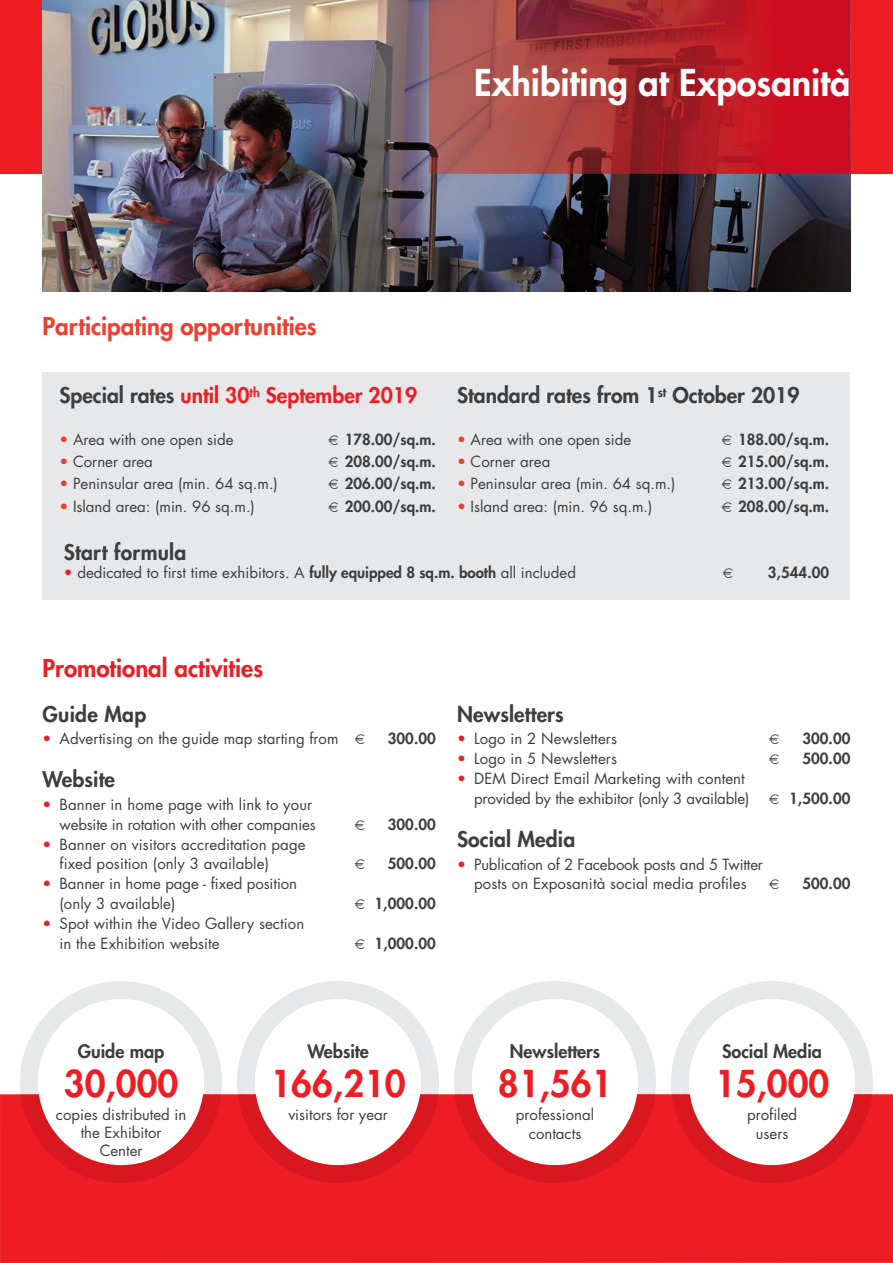
<style>
.page{position:relative;width:893px;height:1263px;background:#fff}
.page>*{position:absolute;margin:0;border:0;box-sizing:border-box;transform-origin:0 0}
.t1{font:800 36px "Futura";color:#ee1d23}
.t2{font:800 36px "Futura";color:#fff}
.t3{font:800 24px "Futura";color:#ef3e2e}
.t4{font:800 24px "Futura";color:#ee1d23}
.t5{font:800 21px "Futura";letter-spacing:.005em;color:#3e3e3f}
.t6{font:800 21px "Futura";color:#ee1d23}
.t7{font:800 18px "Futura";color:#3e3e3f}
.t8{font:15px/20px "Futura";color:#3e3e3f;text-align:center}
.t9{font:800 15px "Futura";color:#3e3e3f}
.s1{color:#3e3e3f}
.s2{color:#ef3e2e}
.s3{color:#ee1d23}
.s4{font-weight:800}
</style>
<div class="page">
<div style="left:0;top:0;width:893px;height:174px;background:#ee1d23"></div>
<img style="left:43px;top:0;width:807px;height:291px">
<div style="left:0;top:1094px;width:893px;height:169px;background:#ee1d23"></div>
<svg style="left:20px;top:981px;width:202px;height:202px"></svg>
<div style="left:38px;top:999px;width:166px;height:166px;background:#fff;border-radius:50%"></div>
<svg style="left:237px;top:981px;width:202px;height:202px"></svg>
<div style="left:255px;top:999px;width:166px;height:166px;background:#fff;border-radius:50%"></div>
<svg style="left:454px;top:981px;width:202px;height:202px"></svg>
<div style="left:472px;top:999px;width:166px;height:166px;background:#fff;border-radius:50%"></div>
<svg style="left:671px;top:981px;width:202px;height:202px"></svg>
<div style="left:689px;top:999px;width:166px;height:166px;background:#fff;border-radius:50%"></div>
<div style="left:43px;top:372px;width:807px;height:228px;background:#e7e8e9"></div>
<img style="left:429px;top:0;width:422px;height:174px">
<h1 class="t2" style="left:474px;top:65px;width:378px">Exhibiting at Exposanità</h1>
<h2 class="t3" style="left:43px;top:315px;width:276px">Participating opportunities</h2>
<h3 class="t6" style="left:60px;top:386px;width:359px"><span class="s1">Special rates</span> until 30<sup>th</sup> September 2019</h3>
<p class="t8" style="left:60px;top:430px;width:176px"><span class="s2">•</span> Area with one open side</p>
<p class="t9" style="left:345px;top:432px;width:93px">178.00/sq.m.</p>
<p class="t8" style="left:60px;top:453px;width:95px"><span class="s2">•</span> Corner area</p>
<p class="t9" style="left:345px;top:454px;width:93px">208.00/sq.m.</p>
<p class="t8" style="left:60px;top:475px;width:220px"><span class="s2">•</span> Peninsular area (min. 64 sq.m.)</p>
<p class="t9" style="left:345px;top:477px;width:93px">206.00/sq.m.</p>
<p class="t8" style="left:60px;top:497px;width:197px"><span class="s2">•</span> Island area: (min. 96 sq.m.)</p>
<p class="t9" style="left:345px;top:499px;width:93px">200.00/sq.m.</p>
<h3 class="t5" style="left:457px;top:386px;width:344px">Standard rates from 1<sup>st</sup> October 2019</h3>
<p class="t8" style="left:457px;top:430px;width:176px"><span class="s2">•</span> Area with one open side</p>
<p class="t9" style="left:738px;top:432px;width:93px">188.00/sq.m.</p>
<p class="t8" style="left:457px;top:453px;width:95px"><span class="s2">•</span> Corner area</p>
<p class="t9" style="left:738px;top:454px;width:93px">215.00/sq.m.</p>
<p class="t8" style="left:457px;top:475px;width:220px"><span class="s2">•</span> Peninsular area (min. 64 sq.m.)</p>
<p class="t9" style="left:738px;top:477px;width:93px">213.00/sq.m.</p>
<p class="t8" style="left:457px;top:497px;width:197px"><span class="s2">•</span> Island area: (min. 96 sq.m.)</p>
<p class="t9" style="left:738px;top:499px;width:93px">208.00/sq.m.</p>
<h3 class="t5" style="left:64px;top:542px;width:124px">Start formula</h3>
<p class="t8" style="left:64px;top:564px;width:514px"><span class="s3">•</span> dedicated to first time exhibitors. A <span class="s4">fully equipped 8 sq.m. booth</span> all included</p>
<p class="t9" style="left:768px;top:565px;width:63px">3,544.00</p>
<h2 class="t4" style="left:43px;top:657px;width:222px">Promotional activities</h2>
<h3 class="t5" style="left:43px;top:704px;width:105px">Guide Map</h3>
<p class="t8" style="left:43px;top:730px;width:298px"><span class="s3">•</span> Advertising on the guide map starting from</p>
<p class="t9" style="left:388px;top:732px;width:50px">300.00</p>
<h3 class="t5" style="left:43px;top:769px;width:74px">Website</h3>
<p class="t8" style="left:43px;top:796px;width:275px;text-align:right"><span class="s3">•</span> Banner in home page with link to your website in rotation with other companies</p>
<p class="t9" style="left:388px;top:817px;width:50px">300.00</p>
<p class="t8" style="left:60px;top:835px;width:248px;text-align:left;text-indent:-17px"><span class="s3">•</span> Banner on visitors accreditation page fixed position (only 3 available)</p>
<p class="t8" style="left:60px;top:875px;width:239px;text-align:left;text-indent:-17px"><span class="s3">•</span> Banner in home page - fixed position (only 3 available)</p>
<p class="t8" style="left:60px;top:915px;width:246px;text-align:left;text-indent:-17px"><span class="s3">•</span> Spot within the Video Gallery section in the Exhibition website</p>
<p class="t9" style="left:388px;top:857px;width:50px">500.00</p>
<p class="t9" style="left:375px;top:896px;width:63px">1,000.00</p>
<p class="t9" style="left:375px;top:936px;width:63px">1,000.00</p>
<h3 class="t5" style="left:457px;top:704px;width:108px">Newsletters</h3>
<p class="t8" style="left:457px;top:730px;width:161px"><span class="s3">•</span> Logo in 2 Newsletters</p>
<p class="t9" style="left:802px;top:732px;width:50px">300.00</p>
<p class="t8" style="left:457px;top:750px;width:161px"><span class="s3">•</span> Logo in 5 Newsletters</p>
<p class="t9" style="left:802px;top:752px;width:50px">500.00</p>
<p class="t8" style="left:457px;top:770px;width:294px;text-align:right"><span class="s3">•</span> DEM Direct Email Marketing with content provided by the exhibitor (only 3 available)</p>
<p class="t9" style="left:789px;top:791px;width:63px">1,500.00</p>
<h3 class="t5" style="left:457px;top:829px;width:120px">Social Media</h3>
<p class="t8" style="left:457px;top:855px;width:307px"><span class="s3">•</span> Publication of 2 Facebook posts and 5 Twitter posts on Exposanità social media profiles</p>
<p class="t9" style="left:802px;top:877px;width:50px">500.00</p>
<p class="t7" style="left:78px;top:1042px;width:88px">Guide map</p>
<h1 class="t1" style="left:64px;top:1066px;width:116px">30,000</h1>
<p class="t8" style="left:56px;top:1106px;width:132px;line-height:18px">copies distributed in the Exhibitor<br>Center</p>
<p class="t7" style="left:307px;top:1042px;width:63px">Website</p>
<h1 class="t1" style="left:270px;top:1066px;width:137px">166,210</h1>
<p class="t8" style="left:288px;top:1105px;width:101px">visitors for year</p>
<p class="t7" style="left:510px;top:1042px;width:92px">Newsletters</p>
<h1 class="t1" style="left:498px;top:1066px;width:116px">81,561</h1>
<p class="t8" style="left:516px;top:1105px;width:80px">professional contacts</p>
<p class="t7" style="left:722px;top:1042px;width:102px">Social Media</p>
<h1 class="t1" style="left:715px;top:1066px;width:116px">15,000</h1>
<p class="t8" style="left:747px;top:1105px;width:51px">profiled users</p>
</div>
